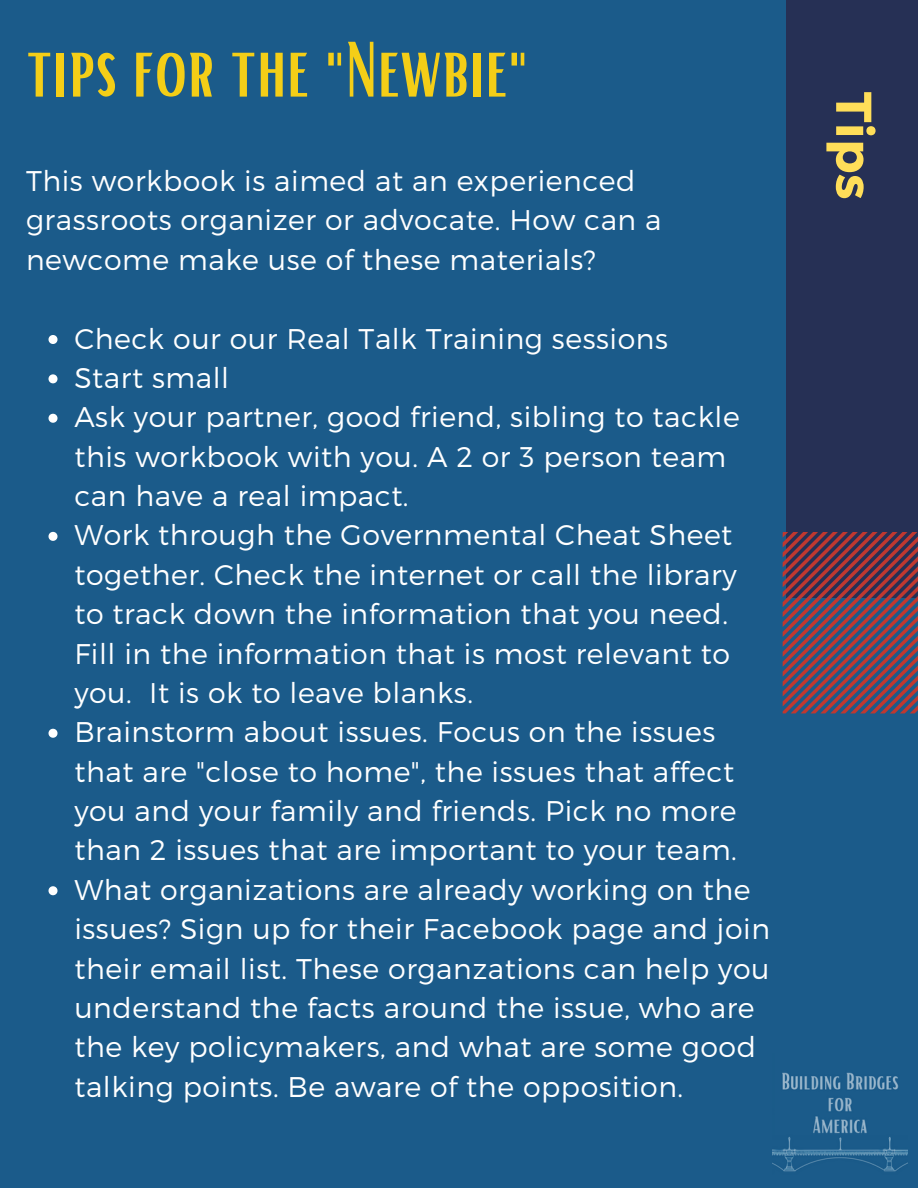
<style>
.page{position:relative;width:918px;height:1188px;background:#1b5b8a}
.page>*{position:absolute;margin:0;border:0;box-sizing:border-box;transform-origin:0 0}
.t1{font:75.75px "Bright";color:#f4ce17}
.t2{font:700 50.25px "Montserrat";color:#ffde59}
.t3{font:300 28.5px/39.3px "Montserrat";letter-spacing:.02em;color:#fff}
</style>
<div class="page">
<svg style="left:49px;top:335px;width:9px;height:9px"></svg>
<svg style="left:49px;top:374px;width:9px;height:9px"></svg>
<svg style="left:49px;top:414px;width:9px;height:9px"></svg>
<svg style="left:49px;top:532px;width:9px;height:9px"></svg>
<svg style="left:49px;top:729px;width:9px;height:9px"></svg>
<svg style="left:49px;top:886px;width:9px;height:9px"></svg>
<div style="left:786px;top:0;width:132px;height:598px;background:#263055"></div>
<svg style="left:783px;top:532px;width:135px;height:181px"></svg>
<img style="left:772px;top:1072px;width:135px;height:100px">
<h2 class="t1" style="left:26px;top:21px;width:504px">tips for the "Newbie"</h2>
<p class="t3" style="left:26px;top:160px;width:637px">This workbook is aimed at an experienced grassroots organizer or advocate. How can a newcome make use of these materials?</p>
<p class="t3" style="left:74px;top:317px;width:595px">Check our our Real Talk Training sessions</p>
<p class="t3" style="left:74px;top:357px;width:156px">Start small</p>
<p class="t3" style="left:74px;top:396px;width:667px">Ask your partner, good friend, sibling to tackle this workbook with you. A 2 or 3 person team can have a real impact.</p>
<p class="t3" style="left:74px;top:514px;width:664px">Work through the Governmental Cheat Sheet together. Check the internet or call the library to track down the information that you need.<br>Fill in the information that is most relevant to you. It is ok to leave blanks.</p>
<p class="t3" style="left:74px;top:711px;width:664px">Brainstorm about issues. Focus on the issues that are "close to home", the issues that affect you and your family and friends. Pick no more than 2 issues that are important to your team.</p>
<p class="t3" style="left:74px;top:869px;width:697px">What organizations are already working on the issues? Sign up for their Facebook page and join their email list. These organzations can help you understand the facts around the issue, who are the key policymakers, and what are some good talking points. Be aware of the opposition.</p>
<h1 class="t2" style="left:887px;top:92px;width:109px;rotate:90deg">Tips</h1>
</div>
